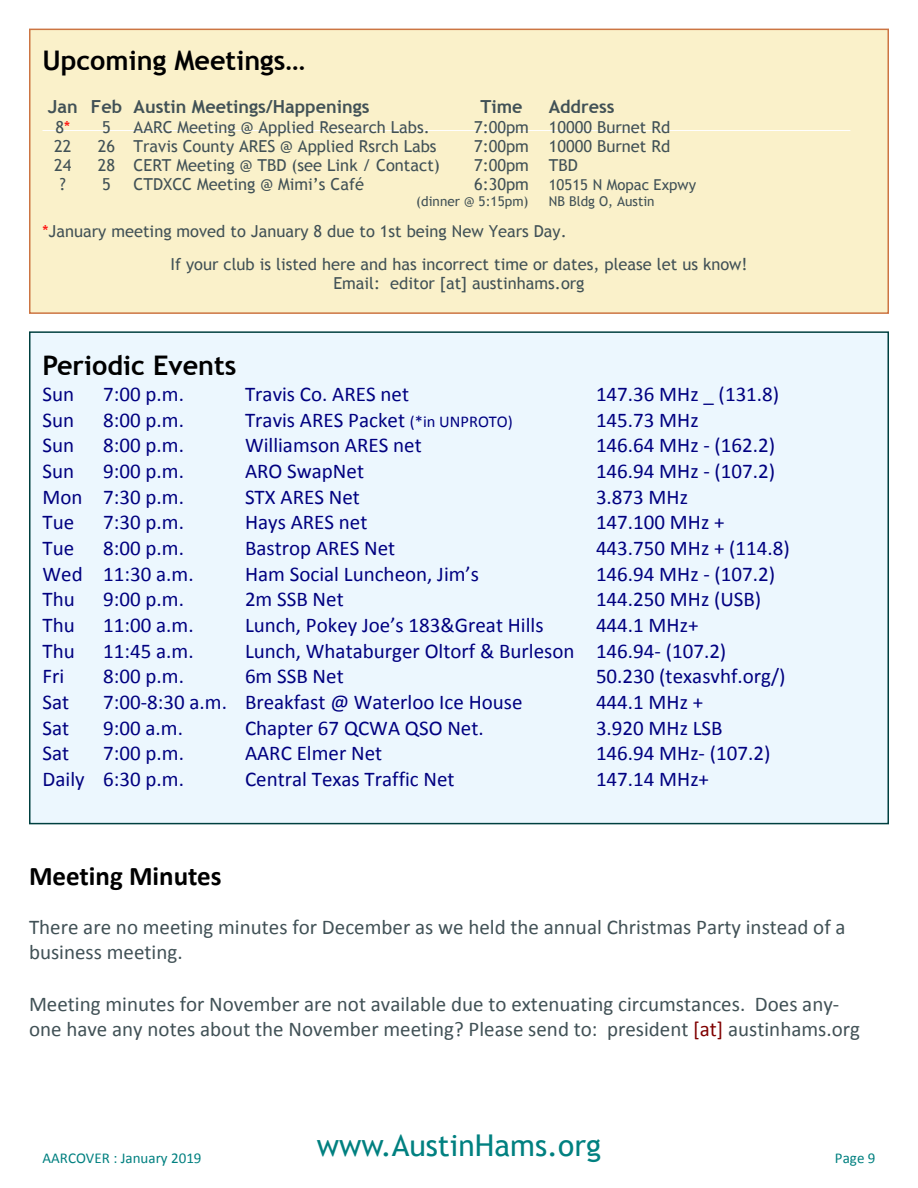
<style>
.page{position:relative;width:918px;height:1188px;background:#fff}
.page>*{position:absolute;margin:0;border:0;box-sizing:border-box;transform-origin:0 0}
.t1{font:30px "Trebuchet MS";color:#008080}
.t2{font:700 27px "Trebuchet MS";color:#000}
.t3{font:700 27px "Calibri";color:#000}
.t4{font:21px "Calibri";color:#000080}
.t5{font:21px/25.7px "Calibri";color:#415156}
.t6{font:700 18px "Trebuchet MS";color:#415156}
.t7{font:16.5px/33px "Trebuchet MS";color:#415156}
.t8{font:15px "Calibri";color:#008080}
.t9{font:15px "Trebuchet MS";color:#415156}
.t10{font:13.5px "Trebuchet MS";color:#415156}
.s1{color:#f00}
.s2{font-size:16.5px}
.s3{color:#800000}
</style>
<div class="page">
<div style="left:29px;top:29px;width:860px;height:285px;background:#faf1ca;border:2px solid #cc7543"></div>
<hr style="left:43px;top:130px;width:807px;height:1px;background:#fff">
<div style="left:29px;top:331px;width:860px;height:493px;background:#ecf7fe;border:2px solid #004040"></div>
<p class="t2" style="left:43px;top:50px;width:264px">Upcoming Meetings…</p>
<p class="t6" style="left:48px;top:100px;width:323px">Jan Feb Austin Meetings/Happenings</p>
<p class="t6" style="left:480px;top:100px;width:44px">Time</p>
<p class="t6" style="left:549px;top:100px;width:67px">Address</p>
<p class="t7" style="left:55px;top:112px;width:16px">8<span class="s1">*</span></p>
<p class="t7" style="left:102px;top:112px;width:10px">5</p>
<p class="t7" style="left:134px;top:112px;width:298px">AARC Meeting @ Applied Research Labs.</p>
<p class="t7" style="left:474px;top:112px;width:198px">7:00pm 10000 Burnet Rd</p>
<p class="t7" style="left:54px;top:131px;width:19px">22</p>
<p class="t7" style="left:98px;top:131px;width:340px">26 Travis County ARES @ Applied Rsrch Labs</p>
<p class="t7" style="left:474px;top:131px;width:198px">7:00pm 10000 Burnet Rd</p>
<p class="t7" style="left:54px;top:150px;width:19px">24</p>
<p class="t7" style="left:98px;top:150px;width:344px">28 CERT Meeting @ TBD (see Link / Contact)</p>
<p class="t7" style="left:474px;top:150px;width:105px">7:00pm TBD</p>
<p class="t7" style="left:60px;top:169px;width:8px">?</p>
<p class="t7" style="left:102px;top:169px;width:10px">5</p>
<p class="t7" style="left:134px;top:169px;width:232px">CTDXCC Meeting @ Mimi’s Café</p>
<p class="t9" style="left:474px;top:179px;width:224px"><span class="s2">6:30pm</span> 10515 N Mopac Expwy</p>
<p class="t10" style="left:416px;top:197px;width:114px">(dinner @ 5:15pm)</p>
<p class="t10" style="left:549px;top:197px;width:107px">NB Bldg O, Austin</p>
<p class="t7" style="left:170px;top:216px;width:579px;text-indent:-128px"><span class="s1">*</span>January meeting moved to January 8 due to 1st being New Years Day.<br>If your club is listed here and has incorrect time or dates, please let us know!</p>
<p class="t7" style="left:333px;top:268px;width:253px">Email: editor [at] austinhams.org</p>
<p class="t2" style="left:43px;top:355px;width:196px">Periodic Events</p>
<p class="t4" style="left:43px;top:385px;width:33px">Sun</p>
<p class="t4" style="left:103px;top:385px;width:82px">7:00 p.m.</p>
<p class="t4" style="left:245px;top:385px;width:166px">Travis Co. ARES net</p>
<p class="t4" style="left:596px;top:385px;width:185px">147.36 MHz _ (131.8)</p>
<p class="t4" style="left:43px;top:411px;width:33px">Sun</p>
<p class="t4" style="left:103px;top:411px;width:82px">8:00 p.m.</p>
<p class="t4" style="left:245px;top:411px;width:269px">Travis ARES Packet <span class="s2">(*in UNPROTO)</span></p>
<p class="t4" style="left:596px;top:411px;width:104px">145.73 MHz</p>
<p class="t4" style="left:43px;top:437px;width:33px">Sun</p>
<p class="t4" style="left:103px;top:437px;width:82px">8:00 p.m.</p>
<p class="t4" style="left:245px;top:437px;width:178px">Williamson ARES net</p>
<p class="t4" style="left:596px;top:437px;width:181px">146.64 MHz - (162.2)</p>
<p class="t4" style="left:43px;top:462px;width:33px">Sun</p>
<p class="t4" style="left:103px;top:462px;width:82px">9:00 p.m.</p>
<p class="t4" style="left:245px;top:462px;width:121px">ARO SwapNet</p>
<p class="t4" style="left:596px;top:462px;width:181px">146.94 MHz - (107.2)</p>
<p class="t4" style="left:43px;top:488px;width:143px">Mon 7:30 p.m.</p>
<p class="t4" style="left:245px;top:488px;width:116px">STX ARES Net</p>
<p class="t4" style="left:596px;top:488px;width:94px">3.873 MHz</p>
<p class="t4" style="left:43px;top:514px;width:33px">Tue</p>
<p class="t4" style="left:103px;top:514px;width:82px">7:30 p.m.</p>
<p class="t4" style="left:245px;top:514px;width:124px">Hays ARES net</p>
<p class="t4" style="left:596px;top:514px;width:130px">147.100 MHz +</p>
<p class="t4" style="left:43px;top:539px;width:33px">Tue</p>
<p class="t4" style="left:103px;top:539px;width:82px">8:00 p.m.</p>
<p class="t4" style="left:245px;top:539px;width:152px">Bastrop ARES Net</p>
<p class="t4" style="left:596px;top:539px;width:195px">443.750 MHz + (114.8)</p>
<p class="t4" style="left:43px;top:565px;width:153px">Wed 11:30 a.m.</p>
<p class="t4" style="left:245px;top:565px;width:236px">Ham Social Luncheon, Jim’s</p>
<p class="t4" style="left:596px;top:565px;width:181px">146.94 MHz - (107.2)</p>
<p class="t4" style="left:43px;top:591px;width:34px">Thu</p>
<p class="t4" style="left:103px;top:591px;width:82px">9:00 p.m.</p>
<p class="t4" style="left:245px;top:591px;width:100px">2m SSB Net</p>
<p class="t4" style="left:596px;top:591px;width:167px">144.250 MHz (USB)</p>
<p class="t4" style="left:43px;top:616px;width:34px">Thu</p>
<p class="t4" style="left:103px;top:616px;width:92px">11:00 a.m.</p>
<p class="t4" style="left:245px;top:616px;width:300px">Lunch, Pokey Joe’s 183&amp;Great Hills</p>
<p class="t4" style="left:596px;top:616px;width:104px">444.1 MHz+</p>
<p class="t4" style="left:43px;top:642px;width:34px">Thu</p>
<p class="t4" style="left:103px;top:642px;width:92px">11:45 a.m.</p>
<p class="t4" style="left:245px;top:642px;width:483px">Lunch, Whataburger Oltorf &amp; Burleson 146.94- (107.2)</p>
<p class="t4" style="left:43px;top:668px;width:23px">Fri</p>
<p class="t4" style="left:103px;top:668px;width:82px">8:00 p.m.</p>
<p class="t4" style="left:245px;top:668px;width:100px">6m SSB Net</p>
<p class="t4" style="left:596px;top:668px;width:191px">50.230 (texasvhf.org/)</p>
<p class="t4" style="left:43px;top:693px;width:28px">Sat</p>
<p class="t4" style="left:103px;top:693px;width:421px">7:00-8:30 a.m. Breakfast @ Waterloo Ice House</p>
<p class="t4" style="left:596px;top:693px;width:109px">444.1 MHz +</p>
<p class="t4" style="left:43px;top:719px;width:28px">Sat</p>
<p class="t4" style="left:103px;top:719px;width:81px">9:00 a.m.</p>
<p class="t4" style="left:245px;top:719px;width:240px">Chapter 67 QCWA QSO Net.</p>
<p class="t4" style="left:596px;top:719px;width:128px">3.920 MHz LSB</p>
<p class="t4" style="left:43px;top:744px;width:28px">Sat</p>
<p class="t4" style="left:103px;top:744px;width:82px">7:00 p.m.</p>
<p class="t4" style="left:245px;top:744px;width:139px">AARC Elmer Net</p>
<p class="t4" style="left:596px;top:744px;width:176px">146.94 MHz- (107.2)</p>
<p class="t4" style="left:43px;top:770px;width:143px">Daily 6:30 p.m.</p>
<p class="t4" style="left:245px;top:770px;width:211px">Central Texas Traffic Net</p>
<p class="t4" style="left:596px;top:770px;width:115px">147.14 MHz+</p>
<p class="t3" style="left:29px;top:864px;width:194px">Meeting Minutes</p>
<p class="t5" style="left:29px;top:916px;width:818px">There are no meeting minutes for December as we held the annual Christmas Party instead of a business meeting.</p>
<p class="t5" style="left:29px;top:993px;width:833px">Meeting minutes for November are not available due to extenuating circumstances. Does any&shy;one have any notes about the November meeting? Please send to: president <span class="s3">[at]</span> austinhams.org</p>
<h1 class="t1" style="left:317px;top:1134px;width:286px">www.AustinHams.org</h1>
<p class="t8" style="left:43px;top:1151px;width:161px">AARCOVER : January 2019</p>
<p class="t8" style="left:835px;top:1151px;width:42px">Page 9</p>
</div>
